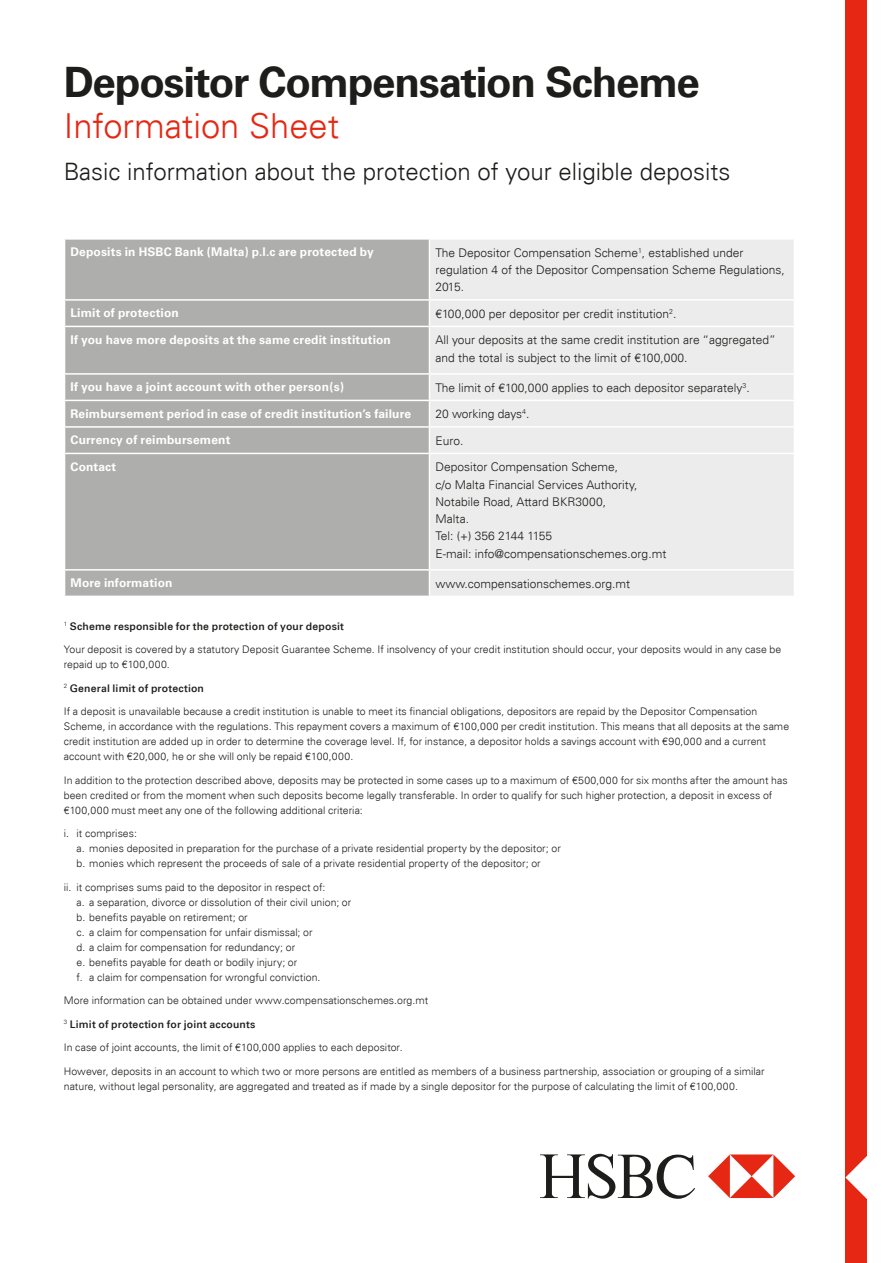
<style>
.page{position:relative;width:893px;height:1263px;background:#fff}
.page>*{position:absolute;margin:0;border:0;box-sizing:border-box;transform-origin:0 0}
.t1{font:700 42px "Univers BPC";letter-spacing:-.03em;color:#1d1d1b}
.t2{font:300 34.5px "Univers BPC";color:#e52713}
.t3{font:300 24px "Univers BPC";color:#1d1d1b}
.t4{font:300 12px/17.2px "Univers BPC";color:#1d1d1b}
.t5{font:700 12px "Univers";letter-spacing:.01em;color:#fff}
.t6{font:300 10.5px/15px "Univers BPC";letter-spacing:.005em;color:#1d1d1b}
.t7{font:600 10.5px "Univers BPC";letter-spacing:.015em;color:#1d1d1b}
</style>
<div class="page">
<div style="left:65px;top:240px;width:364px;height:356px;background:#aeaead"></div>
<div style="left:430px;top:240px;width:364px;height:356px;background:#ececec"></div>
<hr style="left:64px;top:299px;width:365px;height:2px;background:#fff">
<hr style="left:64px;top:326px;width:365px;height:1px;background:#fff">
<hr style="left:64px;top:373px;width:365px;height:2px;background:#fff">
<hr style="left:64px;top:400px;width:365px;height:1px;background:#fff">
<hr style="left:64px;top:426px;width:365px;height:2px;background:#fff">
<hr style="left:64px;top:453px;width:365px;height:1px;background:#fff">
<hr style="left:64px;top:569px;width:365px;height:2px;background:#fff">
<hr style="left:429px;top:299px;width:366px;height:2px;background:#fff">
<hr style="left:429px;top:326px;width:366px;height:1px;background:#fff">
<hr style="left:429px;top:373px;width:366px;height:2px;background:#fff">
<hr style="left:429px;top:400px;width:366px;height:1px;background:#fff">
<hr style="left:429px;top:426px;width:366px;height:2px;background:#fff">
<hr style="left:429px;top:453px;width:366px;height:1px;background:#fff">
<hr style="left:429px;top:569px;width:366px;height:2px;background:#fff">
<div style="left:846px;top:0;width:21px;height:1263px;background:#e52713"></div>
<svg style="left:540px;top:1154px;width:155px;height:45px"></svg>
<svg style="left:708px;top:1154px;width:87px;height:44px"></svg>
<svg style="left:845px;top:1143px;width:22px;height:69px"></svg>
<h1 class="t1" style="left:64px;top:57px;width:637px">Depositor Compensation Scheme</h1>
<h2 class="t2" style="left:64px;top:105px;width:277px">Information Sheet</h2>
<h3 class="t3" style="left:64px;top:157px;width:668px">Basic information about the protection of your eligible deposits</h3>
<p class="t5" style="left:71px;top:245px;width:305px">Deposits in HSBC Bank (Malta) p.l.c are protected by</p>
<p class="t4" style="left:435px;top:244px;width:351px">The Depositor Compensation Scheme<sup>1</sup>, established under regulation 4 of the Depositor Compensation Scheme Regulations,<br>2015.</p>
<p class="t5" style="left:71px;top:306px;width:110px">Limit of protection</p>
<p class="t4" style="left:435px;top:305px;width:242px">€100,000 per depositor per credit institution<sup>2</sup>.</p>
<p class="t5" style="left:71px;top:333px;width:322px">If you have more deposits at the same credit institution</p>
<p class="t4" style="left:435px;top:332px;width:342px">All your deposits at the same credit institution are “aggregated” and the total is subject to the limit of €100,000.</p>
<p class="t5" style="left:71px;top:380px;width:275px">If you have a joint account with other person(s)</p>
<p class="t4" style="left:435px;top:379px;width:316px">The limit of €100,000 applies to each depositor separately<sup>3</sup>.</p>
<p class="t5" style="left:71px;top:407px;width:342px">Reimbursement period in case of credit institution’s failure</p>
<p class="t4" style="left:435px;top:405px;width:95px">20 working days<sup>4</sup>.</p>
<p class="t5" style="left:71px;top:433px;width:161px">Currency of reimbursement</p>
<p class="t4" style="left:435px;top:432px;width:30px">Euro.</p>
<p class="t5" style="left:71px;top:460px;width:47px">Contact</p>
<p class="t4" style="left:435px;top:459px;width:233px">Depositor Compensation Scheme,<br>c/o Malta Financial Services Authority,<br>Notabile Road, Attard BKR3000,<br>Malta.<br>Tel: (+) 356 2144 1155<br>E-mail: info@compensationschemes.org.mt</p>
<p class="t5" style="left:71px;top:576px;width:103px">More information</p>
<p class="t4" style="left:435px;top:575px;width:196px">www.compensationschemes.org.mt</p>
<p class="t7" style="left:64px;top:620px;width:282px"><sup>1</sup> Scheme responsible for the protection of your deposit</p>
<p class="t6" style="left:64px;top:642px;width:719px">Your deposit is covered by a statutory Deposit Guarantee Scheme. If insolvency of your credit institution should occur, your deposits would in any case be repaid up to €100,000.</p>
<p class="t7" style="left:64px;top:682px;width:142px"><sup>2</sup> General limit of protection</p>
<p class="t6" style="left:64px;top:704px;width:727px">If a deposit is unavailable because a credit institution is unable to meet its financial obligations, depositors are repaid by the Depositor Compensation Scheme, in accordance with the regulations. This repayment covers a maximum of €100,000 per credit institution. This means that all deposits at the same credit institution are added up in order to determine the coverage level. If, for instance, a depositor holds a savings account with €90,000 and a current account with €20,000, he or she will only be repaid €100,000.</p>
<p class="t6" style="left:64px;top:772px;width:725px">In addition to the protection described above, deposits may be protected in some cases up to a maximum of €500,000 for six months after the amount has been credited or from the moment when such deposits become legally transferable. In order to qualify for such higher protection, a deposit in excess of €100,000 must meet any one of the following additional criteria:</p>
<p class="t6" style="left:77px;top:826px;width:486px;text-indent:-13px">i. it comprises:<br>a. monies deposited in preparation for the purchase of a private residential property by the depositor; or b. monies which represent the proceeds of sale of a private residential property of the depositor; or</p>
<p class="t6" style="left:77px;top:879px;width:276px;text-indent:-13px">ii. it comprises sums paid to the depositor in respect of:<br>a. a separation, divorce or dissolution of their civil union; or b. benefits payable on retirement; or<br>c. a claim for compensation for unfair dismissal; or<br>d. a claim for compensation for redundancy; or<br>e. benefits payable for death or bodily injury; or<br>f. a claim for compensation for wrongful conviction.</p>
<p class="t6" style="left:64px;top:993px;width:366px">More information can be obtained under www.compensationschemes.org.mt</p>
<p class="t7" style="left:64px;top:1018px;width:193px"><sup>3</sup> Limit of protection for joint accounts</p>
<p class="t6" style="left:64px;top:1040px;width:340px">In case of joint accounts, the limit of €100,000 applies to each depositor.</p>
<p class="t6" style="left:64px;top:1063px;width:702px">However, deposits in an account to which two or more persons are entitled as members of a business partnership, association or grouping of a similar nature, without legal personality, are aggregated and treated as if made by a single depositor for the purpose of calculating the limit of €100,000.</p>
</div>
